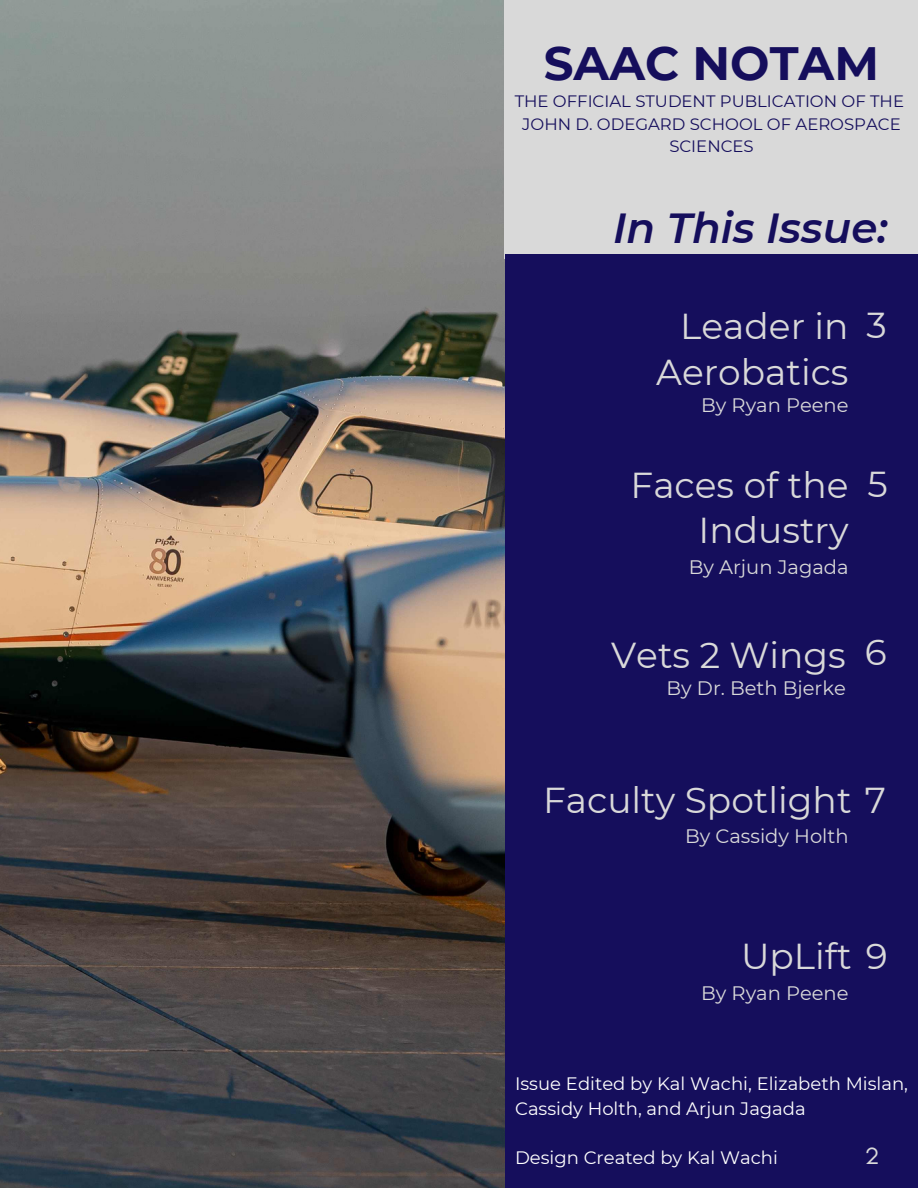
<style>
.page{position:relative;width:918px;height:1188px;background:#fff}
.page>*{position:absolute;margin:0;border:0;box-sizing:border-box;transform-origin:0 0}
.t1{font:700 46.65px "Montserrat";color:#150e5c}
.t2{font:italic 600 42px "Montserrat";color:#150e5c}
.t3{font:36px/46.2px "Montserrat";color:#d9d9d9;text-align:right}
.t4{font:24px "Glacial Indifference";color:#d9d9d9}
.t5{font:19.5px "Montserrat";color:#d9d9d9}
.t6{font:18px/24.8px "Montserrat";color:#fff}
.t7{font:16.5px/22.5px "Montserrat";color:#150e5c;text-align:center}
</style>
<div class="page">
<img style="left:0;top:0;width:505px;height:1188px">
<div style="left:505px;top:0;width:413px;height:259px;background:#d9d9d9"></div>
<div style="left:505px;top:255px;width:413px;height:933px;background:#150e5c"></div>
<p class="t1" style="left:544px;top:34px;width:337px">SAAC NOTAM</p>
<p class="t7" style="left:515px;top:90px;width:391px">THE OFFICIAL STUDENT PUBLICATION OF THE</p>
<p class="t7" style="left:522px;top:112px;width:380px">JOHN D. ODEGARD SCHOOL OF AEROSPACE<br>SCIENCES</p>
<p class="t2" style="left:613px;top:203px;width:276px">In This Issue:</p>
<p class="t3" style="left:656px;top:303px;width:194px">Leader in<br>Aerobatics</p>
<p class="t3" style="left:867px;top:302px;width:22px">3</p>
<p class="t5" style="left:701px;top:393px;width:149px">By Ryan Peene</p>
<p class="t3" style="left:631px;top:462px;width:220px">Faces of the</p>
<p class="t3" style="left:699px;top:507px;width:152px">Industry</p>
<p class="t5" style="left:689px;top:555px;width:161px">By Arjun Jagada</p>
<p class="t3" style="left:867px;top:461px;width:22px">5</p>
<p class="t3" style="left:611px;top:632px;width:236px">Vets 2 Wings</p>
<p class="t3" style="left:865px;top:629px;width:23px">6</p>
<p class="t5" style="left:667px;top:676px;width:181px">By Dr. Beth Bjerke</p>
<p class="t3" style="left:543px;top:777px;width:345px">Faculty Spotlight 7</p>
<p class="t5" style="left:685px;top:824px;width:165px">By Cassidy Holth</p>
<p class="t3" style="left:741px;top:933px;width:148px">UpLift 9</p>
<p class="t5" style="left:701px;top:981px;width:149px">By Ryan Peene</p>
<p class="t6" style="left:515px;top:1071px;width:395px">Issue Edited by Kal Wachi, Elizabeth Mislan,<br>Cassidy Holth, and Arjun Jagada</p>
<p class="t6" style="left:515px;top:1145px;width:264px">Design Created by Kal Wachi</p>
<p class="t4" style="left:865px;top:1141px;width:16px">2</p>
</div>
